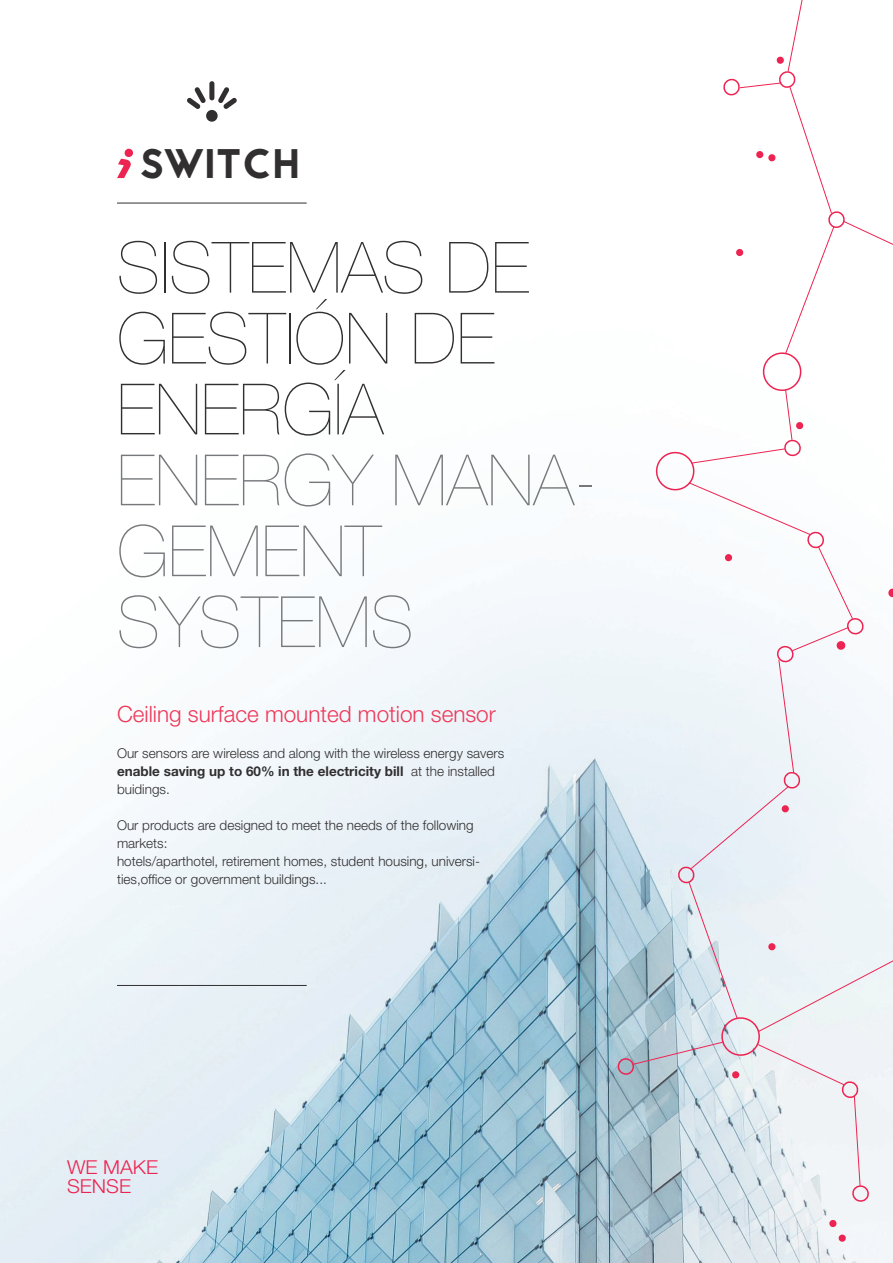
<style>
.page{position:relative;width:893px;height:1263px;background:#fff}
.page>*{position:absolute;margin:0;border:0;box-sizing:border-box;transform-origin:0 0}
.t1{font:200 70.95px/70.9px "Helvetica Neue LT Std";color:#312f30}
.t2{font:200 70.95px/70.9px "Helvetica Neue LT Std";color:#76787b}
.t3{font:41.25px "Jaapokkisubtract";letter-spacing:.01em;color:#312f30}
.t4{font:300 22.5px "Helvetica Neue LT Std";color:#ee3859}
.t5{font:300 19.2px/19.2px "Helvetica Neue";color:#ed2452;scale:1.06 1}
.t6{font:300 13.5px/18px "Helvetica Neue LT Std";color:#312f30}
.s1{font-weight:700}
</style>
<div class="page">
<img style="left:0;top:81px;width:893px;height:1182px">
<svg style="left:187px;top:87px;width:19px;height:22px"></svg>
<svg style="left:218px;top:87px;width:19px;height:22px"></svg>
<div style="left:209px;top:81px;width:5px;height:19px;background:#312f30;border-radius:3px"></div>
<div style="left:206px;top:110px;width:12px;height:12px;background:#312f30;border-radius:50%"></div>
<svg style="left:117px;top:149px;width:16px;height:29px"></svg>
<hr style="left:117px;top:203px;width:190px;height:1px;background:#312f30">
<hr style="left:117px;top:985px;width:190px;height:1px;background:#312f30">
<svg style="left:829px;top:1219px;width:8px;height:8px"></svg>
<svg style="left:838px;top:1234px;width:8px;height:8px"></svg>
<svg style="left:617px;top:0;width:276px;height:1204px"></svg>
<h2 class="t3" style="left:140px;top:135px;width:162px">SWITCH</h2>
<h1 class="t1" style="left:117px;top:232px;width:414px">SISTEMAS DE<br>GESTIÓN DE<br>ENERGÍA</h1>
<h1 class="t2" style="left:117px;top:444px;width:482px">ENERGY MANA-<br>GEMENT<br>SYSTEMS</h1>
<h3 class="t4" style="left:117px;top:700px;width:380px">Ceiling surface mounted motion sensor</h3>
<p class="t6" style="left:117px;top:744px;width:389px">Our sensors are wireless and along with the wireless energy savers <span class="s1">enable saving up to 60% in the electricity bill</span> at the installed buidings.</p>
<p class="t6" style="left:117px;top:816px;width:365px">Our products are designed to meet the needs of the following markets:<br>hotels/aparthotel, retirement homes, student housing, universi&shy;ties,office or government buildings...</p>
<h3 class="t5" style="left:67px;top:1157px;width:87px">WE MAKE<br>SENSE</h3>
</div>
